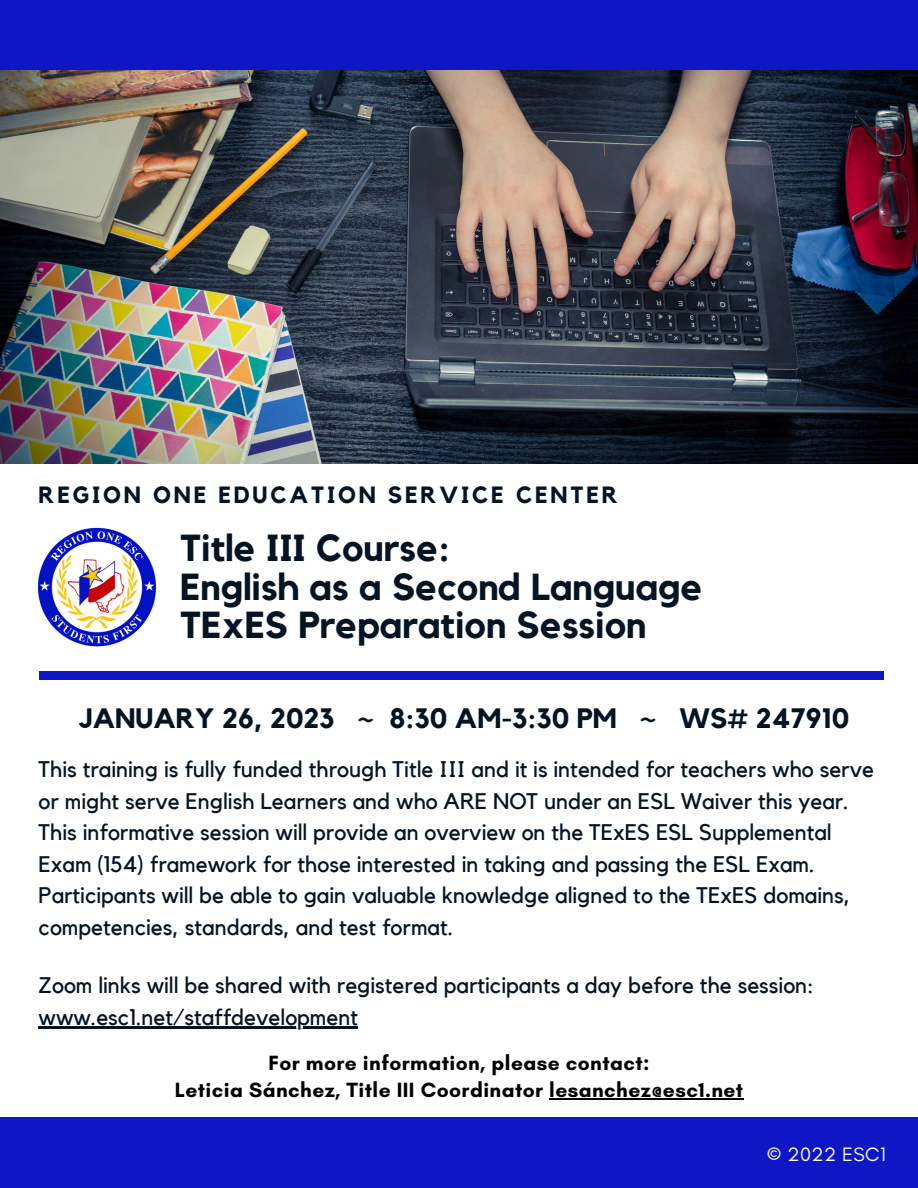
<style>
.page{position:relative;width:918px;height:1188px;background:#fff}
.page>*{position:absolute;margin:0;border:0;box-sizing:border-box;transform-origin:0 0}
.t1{font:700 37.5px/38.2px "Kollektif";color:#051422}
.t2{font:700 28.05px "Kollektif";color:#051422}
.t3{font:700 23.4px "Kollektif";letter-spacing:.12em;color:#051422}
.t4{font:22.5px/31.5px "Kollektif";color:#051422}
.t5{font:700 21px/27px "Glacial Indifference";letter-spacing:.02em;color:#000;text-align:center}
.t6{font:19.65px "Glacial Indifference";letter-spacing:.02em;color:#fff}
</style>
<div class="page">
<div style="left:0;top:0;width:918px;height:71px;background:#0f17c5"></div>
<div style="left:0;top:1117px;width:918px;height:71px;background:#0f17c5"></div>
<div style="left:39px;top:671px;width:844px;height:9px;background:#0f17c5"></div>
<img style="left:38px;top:527px;width:118px;height:120px">
<hr style="left:39px;top:1026px;width:319px;height:2px;background:#051422">
<hr style="left:549px;top:1098px;width:195px;height:2px;background:#000">
<img style="left:0;top:71px;width:918px;height:393px">
<p class="t3" style="left:39px;top:484px;width:581px">REGION ONE EDUCATION SERVICE CENTER</p>
<h1 class="t1" style="left:180px;top:531px;width:524px">Title III Course:<br>English as a Second Language<br>TExES Preparation Session</h1>
<p class="t2" style="left:79px;top:705px;width:772px">JANUARY 26, 2023 ~ 8:30 AM-3:30 PM ~ WS# 247910</p>
<p class="t4" style="left:39px;top:755px;width:837px">This training is fully funded through Title III and it is intended for teachers who serve or might serve English Learners and who ARE NOT under an ESL Waiver this year.<br>This informative session will provide an overview on the TExES ESL Supplemental Exam (154) framework for those interested in taking and passing the ESL Exam.<br>Participants will be able to gain valuable knowledge aligned to the TExES domains, competencies, standards, and test format.</p>
<p class="t4" style="left:39px;top:971px;width:777px">Zoom links will be shared with registered participants a day before the session: www.esc1.net/staffdevelopment</p>
<p class="t5" style="left:175px;top:1050px;width:570px">For more information, please contact:<br>Leticia Sánchez, Title III Coordinator lesanchez@esc1.net</p>
<p class="t6" style="left:767px;top:1142px;width:120px">© 2022 ESC1</p>
</div>
